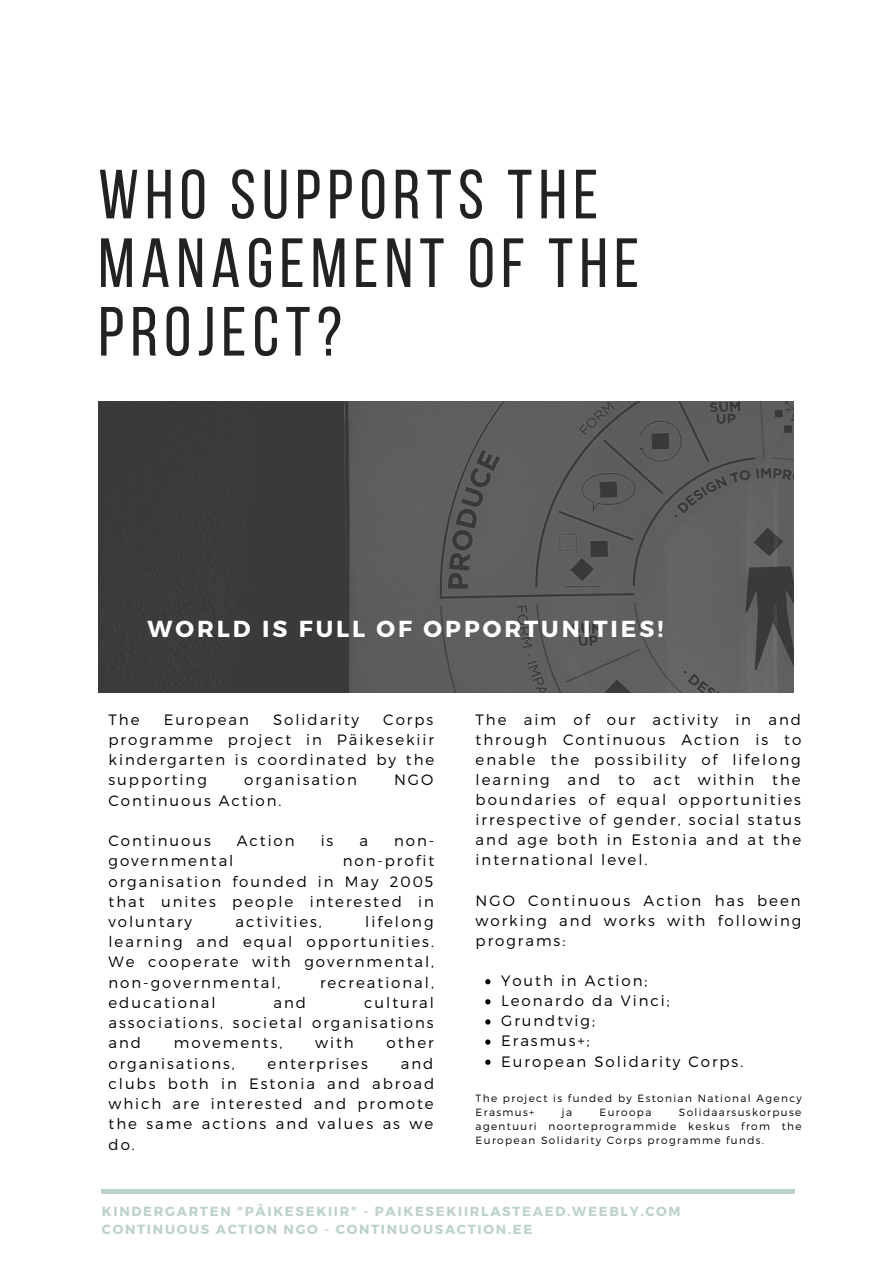
<style>
.page{position:relative;width:893px;height:1264px;background:#fff}
.page>*{position:absolute;margin:0;border:0;box-sizing:border-box;transform-origin:0 0}
.t1{font:69.45px/68.6px "Bebas Neue";letter-spacing:.09em;color:#222}
.t2{font:700 23.1px "Montserrat";letter-spacing:.13em;color:#fff}
.t3{font:300 15px/20.2px "Montserrat";letter-spacing:.13em;color:#000;text-align:justify}
.t4{font:700 13.2px/18px "Montserrat";letter-spacing:.13em;color:#bcd2cb}
.t5{font:300 10.5px/14px "Montserrat";letter-spacing:.13em;color:#000}
</style>
<div class="page">
<hr style="left:100px;top:1189px;width:694px;height:4px;background:#bcd2cb">
<svg style="left:485px;top:979px;width:5px;height:5px"></svg>
<svg style="left:485px;top:999px;width:5px;height:5px"></svg>
<svg style="left:485px;top:1019px;width:5px;height:5px"></svg>
<svg style="left:485px;top:1039px;width:5px;height:5px"></svg>
<svg style="left:485px;top:1059px;width:5px;height:5px"></svg>
<img style="left:98px;top:401px;width:695px;height:291px">
<h1 class="t1" style="left:98px;top:167px;width:542px">WHO SUPPORTS THE<br>MANAGEMENT OF THE<br>PROJECT?</h1>
<h2 class="t2" style="left:147px;top:613px;width:517px">WORLD IS FULL OF OPPORTUNITIES!</h2>
<p class="t3" style="left:108px;top:708px;width:32px">The</p>
<p class="t3" style="left:164px;top:708px;width:87px">European</p>
<p class="t3" style="left:273px;top:708px;width:87px">Solidarity</p>
<p class="t3" style="left:108px;top:708px;width:327px;text-indent:275px">Corps programme project in Päikesekiir kindergarten is coordinated by the supporting</p>
<p class="t3" style="left:244px;top:769px;width:114px">organisation</p>
<p class="t3" style="left:394px;top:769px;width:41px">NGO</p>
<p class="t3" style="left:108px;top:789px;width:174px">Continuous Action.</p>
<p class="t3" style="left:108px;top:829px;width:104px">Continuous</p>
<p class="t3" style="left:237px;top:829px;width:59px">Action</p>
<p class="t3" style="left:320px;top:829px;width:14px">is</p>
<p class="t3" style="left:359px;top:829px;width:10px">a</p>
<p class="t3" style="left:394px;top:829px;width:42px">non-</p>
<p class="t3" style="left:108px;top:850px;width:126px">governmental</p>
<p class="t3" style="left:108px;top:850px;width:327px;text-indent:234px">non-profit organisation founded in May 2005 that unites people interested in voluntary</p>
<p class="t3" style="left:108px;top:910px;width:327px;text-indent:257px">lifelong learning and equal opportunities.<br>We cooperate with governmental, non-governmental,</p>
<p class="t3" style="left:235px;top:910px;width:88px">activities,</p>
<p class="t3" style="left:320px;top:971px;width:115px">recreational,</p>
<p class="t3" style="left:108px;top:991px;width:108px">educational</p>
<p class="t3" style="left:273px;top:991px;width:34px">and</p>
<p class="t3" style="left:108px;top:991px;width:327px;text-indent:256px">cultural associations, societal organisations and</p>
<p class="t3" style="left:174px;top:1032px;width:110px">movements,</p>
<p class="t3" style="left:315px;top:1032px;width:40px">with</p>
<p class="t3" style="left:386px;top:1032px;width:49px">other</p>
<p class="t3" style="left:108px;top:1052px;width:128px">organisations,</p>
<p class="t3" style="left:267px;top:1052px;width:102px">enterprises</p>
<p class="t3" style="left:108px;top:1052px;width:327px;text-indent:292px">and clubs both in Estonia and abroad which are interested and promote the same actions and values as we do.</p>
<p class="t3" style="left:475px;top:708px;width:327px">The aim of our activity in and through Continuous Action is to enable the possibility of lifelong learning and to act within the boundaries of equal opportunities irrespective of gender, social status and age both in Estonia and at the international level.</p>
<p class="t3" style="left:475px;top:889px;width:327px">NGO Continuous Action has been working and works with following programs:</p>
<p class="t3" style="left:501px;top:969px;width:244px;text-align:left">Youth in Action;<br>Leonardo da Vinci;<br>Grundtvig;<br>Erasmus+;<br>European Solidarity Corps.</p>
<p class="t5" style="left:475px;top:1091px;width:328px">The project is funded by Estonian National Agency<br>Erasmus+</p>
<p class="t5" style="left:475px;top:1105px;width:327px;text-align:justify;text-indent:203px">Solidaarsuskorpuse agentuuri noorteprogrammide keskus from the European Solidarity Corps programme funds.</p>
<p class="t5" style="left:562px;top:1105px;width:12px">ja</p>
<p class="t5" style="left:599px;top:1105px;width:53px">Euroopa</p>
<p class="t4" style="left:102px;top:1201px;width:580px">KINDERGARTEN "PÄIKESEKIIR" - PAIKESEKIIRLASTEAED.WEEBLY.COM<br>CONTINUOUS ACTION NGO - CONTINUOUSACTION.EE</p>
</div>
